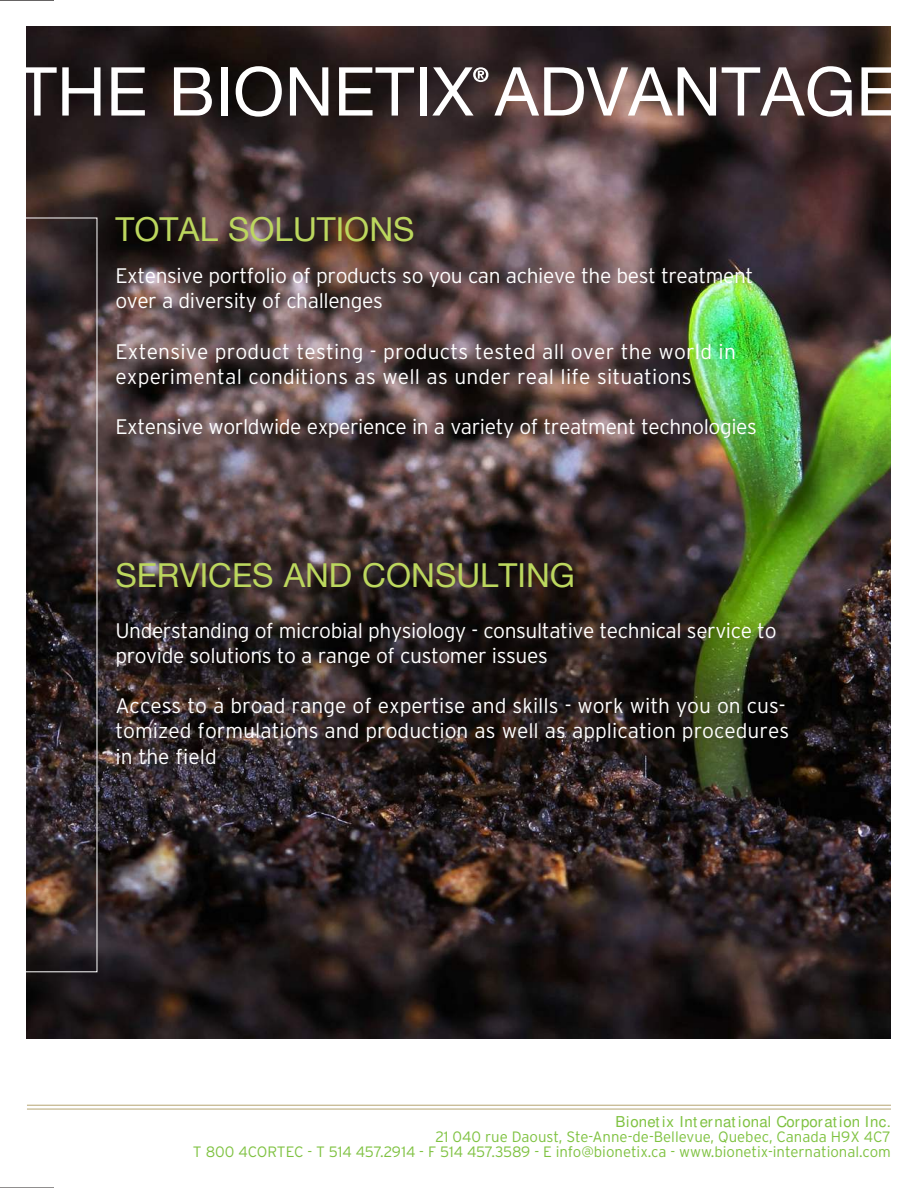
<style>
.page{position:relative;width:918px;height:1188px;background:#fff}
.page>*{position:absolute;margin:0;border:0;box-sizing:border-box;transform-origin:0 0}
.t1{font:67.5px "Helvetica Neue";letter-spacing:.005em;color:#fff}
.t2{font:33px "Helvetica Neue";color:#bcd75e}
.t3{font:300 21px/25.2px "Interstate";letter-spacing:-.02em;color:#fff}
.t4{font:300 21px/25.2px "Interstate";color:#fff}
.t5{font:300 21px/25.2px "Interstate";letter-spacing:.01em;color:#fff}
.t6{font:300 15px/15px "Interstate";color:#7fc241;text-align:right}
.t7{font:700 15px "Interstate";letter-spacing:.03em;color:#7fc241}
</style>
<div class="page">
<hr style="left:27px;top:1109px;width:864px;height:1px;background:#b6a572">
<hr style="left:27px;top:1105px;width:864px;height:1px;background:#b6a572">
<img style="left:27px;top:27px;width:864px;height:1012px">
<svg style="left:473px;top:67px;width:15px;height:15px"></svg>
<div style="left:0;top:218px;width:97px;height:754px;border:1px solid #fff"></div>
<hr style="left:0;top:1187px;width:54px;height:1px;background:#221f1f">
<hr style="left:0;top:0;width:54px;height:1px;background:#221f1f">
<h1 class="t1" style="left:18px;top:66px;width:881px">THE BIONETIX ADVANTAGE</h1>
<h2 class="t2" style="left:115px;top:217px;width:301px">TOTAL SOLUTIONS</h2>
<p class="t3" style="left:115px;top:265px;width:640px">Extensive portfolio of products so you can achieve the best treatment over a diversity of challenges</p>
<p class="t5" style="left:115px;top:340px;width:622px">Extensive product testing - products tested all over the world in experimental conditions as well as under real life situations</p>
<p class="t3" style="left:115px;top:416px;width:643px">Extensive worldwide experience in a variety of treatment technologies</p>
<h2 class="t2" style="left:115px;top:563px;width:461px">SERVICES AND CONSULTING</h2>
<p class="t3" style="left:115px;top:619px;width:663px">Understanding of microbial physiology - consultative technical service to provide solutions to a range of customer issues</p>
<p class="t4" style="left:115px;top:695px;width:675px">Access to a broad range of expertise and skills - work with you on cus&shy;tomized formulations and production as well as application procedures in the field</p>
<p class="t7" style="left:616px;top:1116px;width:277px">Bionet ix Int ernat ional Corporat ion Inc.</p>
<p class="t6" style="left:193px;top:1131px;width:700px">21 040 rue Daoust, Ste-Anne-de-Bellevue, Quebec, Canada H9X 4C7<br>T 800 4CORTEC - T 514 457.2914 - F 514 457.3589 - E info@bionetix.ca - www.bionetix-international.com</p>
</div>
